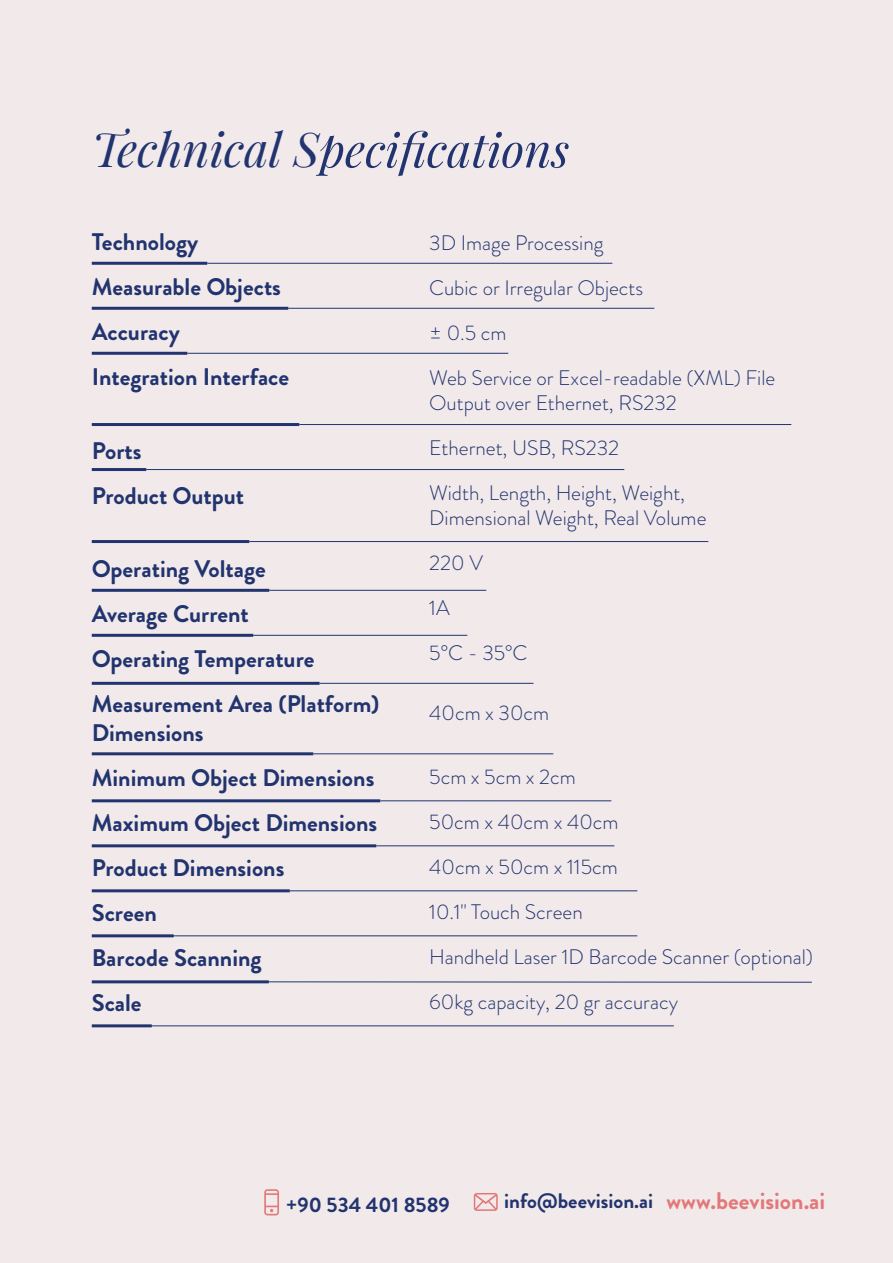
<style>
.page{position:relative;width:893px;height:1263px;background:#f2e9ea}
.page>*{position:absolute;margin:0;border:0;box-sizing:border-box;transform-origin:0 0}
.t1{font:italic 46.95px "Playfair Display";color:#21346f}
.t2{font:700 24px/45px "Brandon Grotesque";color:#21346f}
.t3{font:300 21px/45px "Brandon Grotesque";color:#21346f}
.t4{font:700 21px "Brandon Grotesque";color:#21346f}
.s1{font-size:24px;color:#e37879}
</style>
<div class="page">
<hr style="left:92px;top:262px;width:115px;height:3px;background:#21346f">
<hr style="left:92px;top:307px;width:196px;height:3px;background:#21346f">
<hr style="left:288px;top:308px;width:366px;height:1px;background:#21346f">
<hr style="left:92px;top:352px;width:95px;height:3px;background:#21346f">
<hr style="left:187px;top:353px;width:321px;height:1px;background:#21346f">
<hr style="left:92px;top:423px;width:207px;height:3px;background:#21346f">
<hr style="left:299px;top:424px;width:492px;height:1px;background:#21346f">
<hr style="left:92px;top:468px;width:54px;height:3px;background:#21346f">
<hr style="left:146px;top:469px;width:478px;height:1px;background:#21346f">
<hr style="left:92px;top:540px;width:157px;height:3px;background:#21346f">
<hr style="left:249px;top:541px;width:459px;height:1px;background:#21346f">
<hr style="left:92px;top:589px;width:177px;height:3px;background:#21346f">
<hr style="left:269px;top:590px;width:217px;height:1px;background:#21346f">
<hr style="left:92px;top:634px;width:161px;height:3px;background:#21346f">
<hr style="left:253px;top:635px;width:214px;height:1px;background:#21346f">
<hr style="left:320px;top:683px;width:214px;height:1px;background:#21346f">
<hr style="left:92px;top:682px;width:228px;height:3px;background:#21346f">
<hr style="left:92px;top:752px;width:221px;height:3px;background:#21346f">
<hr style="left:313px;top:753px;width:240px;height:1px;background:#21346f">
<hr style="left:92px;top:799px;width:288px;height:3px;background:#21346f">
<hr style="left:380px;top:800px;width:231px;height:1px;background:#21346f">
<hr style="left:92px;top:844px;width:284px;height:3px;background:#21346f">
<hr style="left:376px;top:845px;width:238px;height:1px;background:#21346f">
<hr style="left:92px;top:889px;width:198px;height:3px;background:#21346f">
<hr style="left:290px;top:890px;width:347px;height:1px;background:#21346f">
<hr style="left:92px;top:934px;width:82px;height:3px;background:#21346f">
<hr style="left:174px;top:935px;width:463px;height:1px;background:#21346f">
<hr style="left:92px;top:980px;width:177px;height:3px;background:#21346f">
<hr style="left:92px;top:1024px;width:60px;height:3px;background:#21346f">
<hr style="left:150px;top:1025px;width:524px;height:1px;background:#21346f">
<hr style="left:256px;top:981px;width:556px;height:1px;background:#21346f">
<hr style="left:207px;top:263px;width:405px;height:1px;background:#21346f">
<svg style="left:264px;top:1189px;width:15px;height:26px"></svg>
<svg style="left:474px;top:1193px;width:24px;height:18px"></svg>
<svg style="left:316px;top:131px;width:253px;height:45px"></svg>
<h1 class="t1" style="left:92px;top:113px;width:229px">Technical S</h1>
<p class="t2" style="left:92px;top:219px;width:199px">Technology<br>Measurable Objects<br>Accuracy<br>Integration Interface</p>
<p class="t2" style="left:92px;top:428px;width:154px">Ports<br>Product Output</p>
<p class="t2" style="left:92px;top:547px;width:289px">Operating Voltage<br>Average Current<br>Operating Temperature<br>Measurement Area (Platform)</p>
<p class="t2" style="left:92px;top:711px;width:287px">Dimensions<br>Minimum Object Dimensions<br>Maximum Object Dimensions<br>Product Dimensions<br>Screen<br>Barcode Scanning<br>Scale</p>
<p class="t3" style="left:429px;top:220px;width:347px">3D Image Processing<br>Cubic or Irregular Objects<br>± 0.5 cm<br>Web Service or Excel-readable (XML) File</p>
<p class="t3" style="left:429px;top:380px;width:257px">Output over Ethernet, RS232<br>Ethernet, USB, RS232<br>Width, Length, Height, Weight,</p>
<p class="t3" style="left:429px;top:496px;width:279px">Dimensional Weight, Real Volume<br>220 V<br>1A<br>5°C - 35°C</p>
<p class="t3" style="left:429px;top:691px;width:121px">40cm x 30cm</p>
<p class="t3" style="left:429px;top:755px;width:385px">5cm x 5cm x 2cm<br>50cm x 40cm x 40cm<br>40cm x 50cm x 115cm<br>10.1" Touch Screen<br>Handheld Laser 1D Barcode Scanner (optional)<br>60kg capacity, 20 gr accuracy</p>
<p class="t4" style="left:286px;top:1190px;width:166px">+90 534 401 8589</p>
<p class="t4" style="left:504px;top:1186px;width:323px">info@beevision.ai <span class="s1">www.beevision.ai</span></p>
</div>
